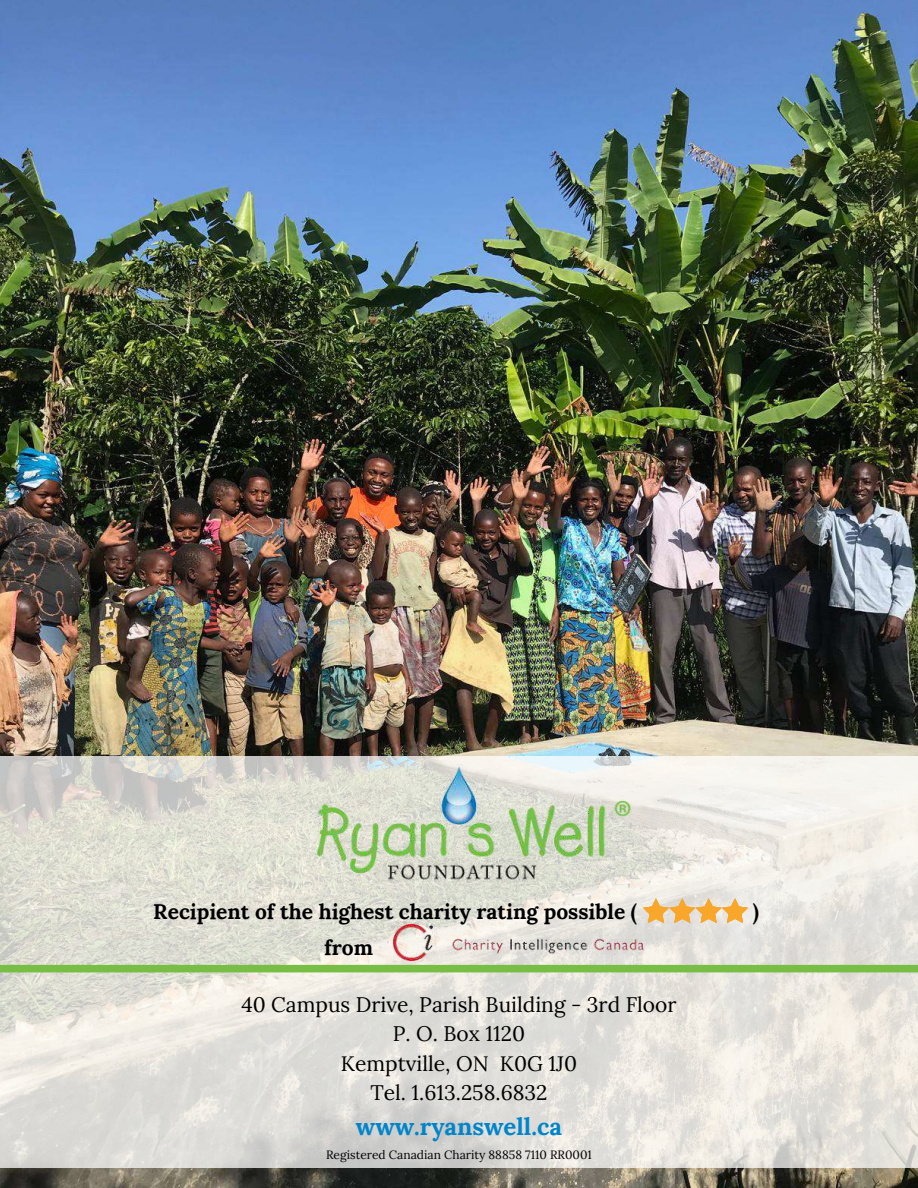
<style>
.page{position:relative;width:918px;height:1188px;background:#fff}
.page>*{position:absolute;margin:0;border:0;box-sizing:border-box;transform-origin:0 0}
.t1{font:700 24px "Lora";color:#0085ca}
.t2{font:21px/29.2px "Lora";color:#000;text-align:center}
.t3{font:700 21px "Lora";color:#000}
.t4{font:12px "Lora";color:#000}
</style>
<div class="page">
<img style="left:0;top:0;width:918px;height:1188px">
<svg style="left:0;top:757px;width:918px;height:411px;background:#e3e1db"></svg>
<img style="left:310px;top:764px;width:322px;height:120px">
<div style="left:0;top:965px;width:918px;height:7px;background:#78be44"></div>
<img style="left:394px;top:925px;width:250px;height:36px">
<svg style="left:643px;top:898px;width:105px;height:25px;background:#eec88c"></svg>
<p class="t3" style="left:153px;top:898px;width:485px">Recipient of the highest charity rating possible (</p>
<p class="t3" style="left:753px;top:898px;width:8px">)</p>
<p class="t3" style="left:324px;top:934px;width:51px">from</p>
<p class="t2" style="left:241px;top:990px;width:437px">40 Campus Drive, Parish Building - 3rd Floor<br>P. O. Box 1120<br>Kemptville, ON K0G 1J0<br>Tel. 1.613.258.6832</p>
<p class="t1" style="left:356px;top:1110px;width:208px">www.ryanswell.ca</p>
<p class="t4" style="left:326px;top:1147px;width:267px">Registered Canadian Charity 88858 7110 RR0001</p>
</div>
